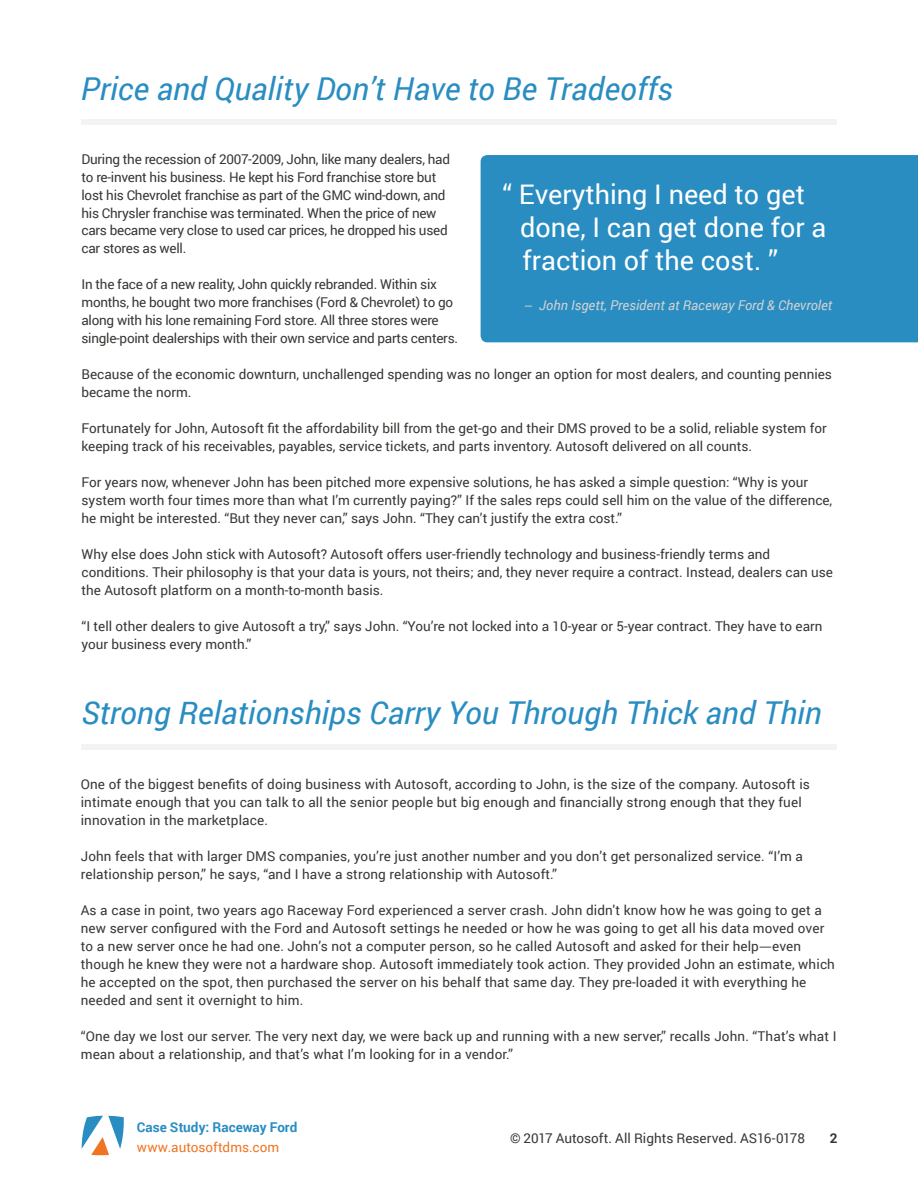
<style>
.page{position:relative;width:918px;height:1188px;background:#fff}
.page>*{position:absolute;margin:0;border:0;box-sizing:border-box;transform-origin:0 0}
.t1{font:italic 31.5px "Roboto";color:#298dc2}
.t2{font:27px/33px "Roboto";color:#fff}
.t3{font:13.5px/18px "Roboto";color:#373834}
.t4{font:13.5px/18px "Roboto";letter-spacing:-.02em;color:#373834}
.t5{font:italic 13.5px "Roboto";color:#d2d1d1}
.t6{font:700 13.5px "Roboto";color:#298dc2}
.t7{font:13.5px "Roboto";color:#f07523}
.t8{font:700 13.5px "Roboto";color:#373834}
.s1{font-family:"Fedra Sans Alt Std";font-style:normal}
.s2{font-family:"Fedra Sans Alt Std"}
</style>
<div class="page">
<div style="left:82px;top:120px;width:755px;height:5px;background:#f2f3f4"></div>
<div style="left:82px;top:744px;width:755px;height:6px;background:#f2f3f4"></div>
<div style="left:481px;top:155px;width:437px;height:187px;background:#298dc2"></div>
<svg style="left:82px;top:1116px;width:42px;height:39px"></svg>
<h1 class="t1" style="left:81px;top:66px;width:594px">Price and Quality Don’t Have to Be Tradeoffs</h1>
<p class="t4" style="left:82px;top:149px;width:370px">During the recession of 2007-2009, John, like many dealers, had to re-invent his business. He kept his Ford franchise store but lost his Chevrolet franchise as part of the GMC wind-down, and his Chrysler franchise was terminated. When the price of new cars became very close to used car prices, he dropped his used car stores as well.</p>
<p class="t4" style="left:82px;top:275px;width:378px">In the face of a new reality, John quickly rebranded. Within six months, he bought two more franchises (Ford &amp; Chevrolet) to go along with his lone remaining Ford store. All three stores were single-point dealerships with their own service and parts centers.</p>
<p class="t3" style="left:82px;top:365px;width:752px">Because of the economic downturn, unchallenged spending was no longer an option for most dealers, and counting pennies became the norm.</p>
<p class="t3" style="left:82px;top:419px;width:747px">Fortunately for John, Autosoft fit the affordability bill from the get-go and their DMS proved to be a solid, reliable system for keeping track of his receivables, payables, service tickets, and parts inventory. Autosoft delivered on all counts.</p>
<p class="t3" style="left:82px;top:473px;width:752px">For years now, whenever John has been pitched more expensive solutions, he has asked a simple question: “Why is your system worth four times more than what I’m currently paying?” If the sales reps could sell him on the value of the difference, he might be interested. “But they never can,” says John. “They can’t justify the extra cost.”</p>
<p class="t3" style="left:82px;top:545px;width:753px">Why else does John stick with Autosoft? Autosoft offers user-friendly technology and business-friendly terms and conditions. Their philosophy is that your data is yours, not theirs; and, they never require a contract. Instead, dealers can use the Autosoft platform on a month-to-month basis.</p>
<p class="t3" style="left:82px;top:617px;width:743px">“I tell other dealers to give Autosoft a try,” says John. “You’re not locked into a 10-year or 5-year contract. They have to earn your business every month.”</p>
<h2 class="t2" style="left:520px;top:177px;width:308px;text-indent:-18px">“ Everything I need to get done, I can get done for a fraction of the cost. ”</h2>
<p class="t5" style="left:524px;top:296px;width:310px"><span class="s1">–</span> John Isgett, President at Raceway Ford &amp; Chevrolet</p>
<h1 class="t1" style="left:82px;top:691px;width:742px">Strong Relationships Carry You Through Thick and Thin</h1>
<p class="t3" style="left:81px;top:774px;width:731px">One of the biggest benefits of doing business with Autosoft, according to John, is the size of the company. Autosoft is intimate enough that you can talk to all the senior people but big enough and financially strong enough that they fuel innovation in the marketplace.</p>
<p class="t3" style="left:81px;top:846px;width:724px">John feels that with larger DMS companies, you’re just another number and you don’t get personalized service. “I’m a relationship person,” he says, “and I have a strong relationship with Autosoft.”</p>
<p class="t3" style="left:81px;top:900px;width:756px">As a case in point, two years ago Raceway Ford experienced a server crash. John didn't know how he was going to get a new server configured with the Ford and Autosoft settings he needed or how he was going to get all his data moved over to a new server once he had one. John’s not a computer person, so he called Autosoft and asked for their help<span class="s2">—</span>even though he knew they were not a hardware shop. Autosoft immediately took action. They provided John an estimate, which he accepted on the spot, then purchased the server on his behalf that same day. They pre-loaded it with everything he needed and sent it overnight to him.</p>
<p class="t3" style="left:81px;top:1026px;width:757px">“One day we lost our server. The very next day, we were back up and running with a new server,” recalls John. “That’s what I mean about a relationship, and that’s what I’m looking for in a vendor.”</p>
<p class="t6" style="left:137px;top:1118px;width:162px">Case Study: Raceway Ford</p>
<p class="t7" style="left:137px;top:1138px;width:144px">www.autosoftdms.com</p>
<p class="t3" style="left:510px;top:1128px;width:297px">© 2017 Autosoft. All Rights Reserved. AS16-0178</p>
<p class="t8" style="left:830px;top:1128px;width:9px">2</p>
</div>
